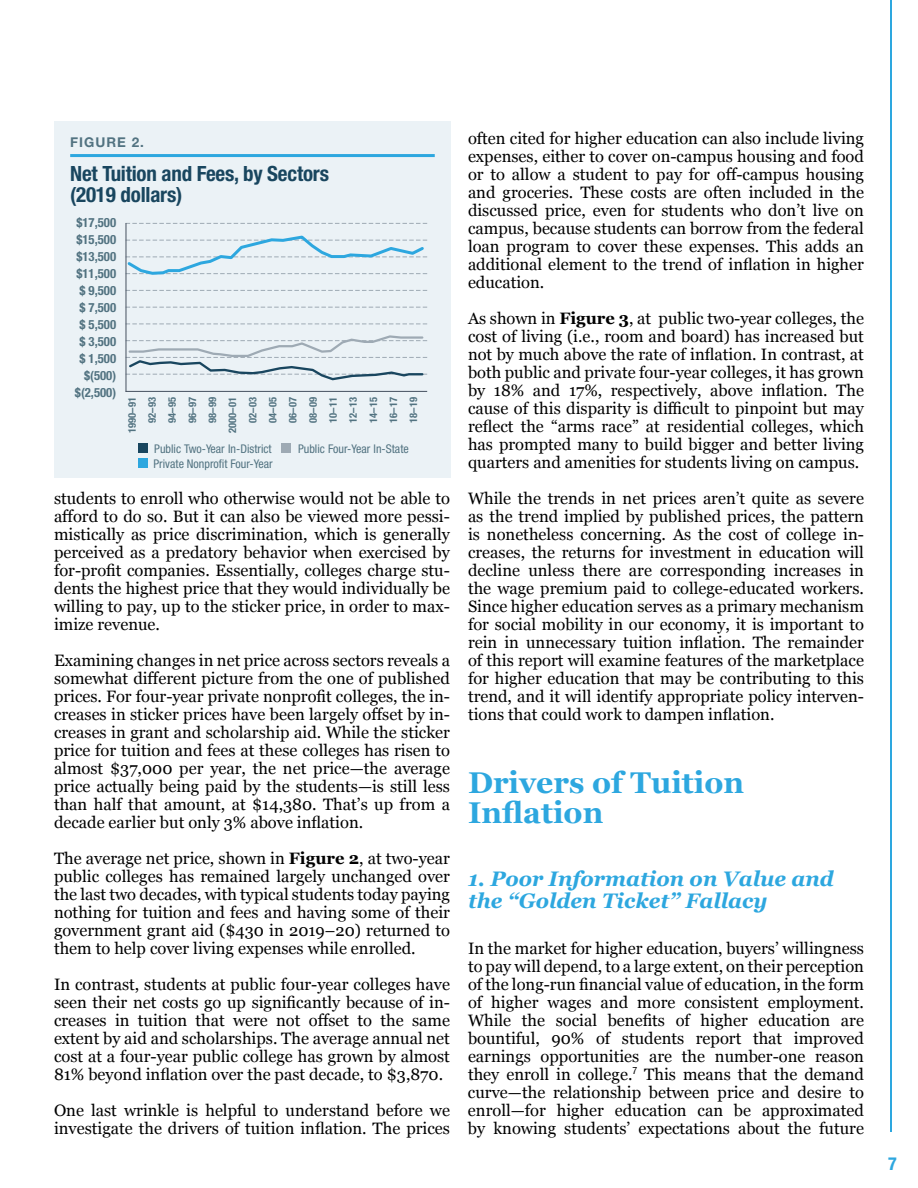
<style>
.page{position:relative;width:918px;height:1188px;background:#fff}
.page>*{position:absolute;margin:0;border:0;box-sizing:border-box;transform-origin:0 0}
.t1{font:700 30px/30px "Georgia";color:#2da7df}
.t2{font:italic 700 21px/22.5px "Georgia";color:#2da7df}
.t3{font:700 condensed 21px/21px "Helvetica Neue LT Pro";letter-spacing:-.01em;color:#19465f}
.t4{font:700 condensed 18px "Helvetica Neue LT Pro";color:#2da7df}
.t5{font:16.5px/18px "Georgia";color:#000;text-align:justify}
.t6{font:700 13.5px "Helvetica Neue LT Pro";letter-spacing:.075em;color:#527381}
.t7{font:700 condensed 12.75px/17px "Helvetica Neue LT Pro";color:#527381;text-align:right}
.t8{font:condensed 12px "Helvetica Neue LT Pro";color:#527381}
.t9{font:700 condensed 10.5px/20.1px "Helvetica Neue LT Pro";color:#527381;text-align:right}
.s1{font-weight:700}
</style>
<div class="page">
<hr style="left:890px;top:0;width:2px;height:1132px;background:#2da7df">
<div style="left:54px;top:122px;width:397px;height:356px;background:#ebf2f6"></div>
<hr style="left:70px;top:154px;width:365px;height:3px;background:#2da7df">
<svg style="left:127px;top:307px;width:300px;height:1px"></svg>
<svg style="left:127px;top:290px;width:300px;height:1px"></svg>
<svg style="left:127px;top:324px;width:300px;height:1px"></svg>
<svg style="left:127px;top:223px;width:300px;height:1px"></svg>
<div style="left:138px;top:443px;width:10px;height:10px;background:#19465f"></div>
<div style="left:282px;top:443px;width:9px;height:10px;background:#9eaab4"></div>
<div style="left:138px;top:458px;width:10px;height:10px;background:#2da7df"></div>
<hr style="left:126px;top:391px;width:301px;height:1px;background:#45505f">
<hr style="left:126px;top:223px;width:1px;height:169px;background:#45505f">
<svg style="left:125px;top:234px;width:302px;height:42px"></svg>
<svg style="left:126px;top:334px;width:301px;height:48px"></svg>
<p class="t6" style="left:70px;top:134px;width:75px">FIGURE 2.</p>
<p class="t3" style="left:70px;top:163px;width:260px">Net Tuition and Fees, by Sectors (2019 dollars)</p>
<p class="t7" style="left:75px;top:214px;width:43px">$17,500 $15,500 $13,500 $11,500 $ 9,500 $ 7,500 $ 5,500 $ 3,500 $ 1,500 $(500) $(2,500)</p>
<p class="t9" style="left:122px;top:433px;width:37px;rotate:-90deg">1990–91<br>92–93<br>94–95<br>96–97<br>98–99<br>2000–01<br>02–03<br>04–05<br>06–07<br>08–09<br>10–11<br>12–13<br>14–15<br>16–17<br>18–19</p>
<p class="t8" style="left:154px;top:441px;width:119px">Public Two-Year In-District</p>
<p class="t8" style="left:298px;top:441px;width:112px">Public Four-Year In-State</p>
<p class="t8" style="left:154px;top:456px;width:121px">Private Nonprofit Four-Year</p>
<p class="t5" style="left:54px;top:489px;width:398px">students to enroll who otherwise would not be able to afford to do so. But it can also be viewed more pessi&shy;mistically as price discrimination, which is generally perceived as a predatory behavior when exercised by for-profit companies. Essentially, colleges charge stu&shy;dents the highest price that they would individually be willing to pay, up to the sticker price, in order to max&shy;imize revenue.</p>
<p class="t5" style="left:54px;top:651px;width:398px">Examining changes in net price across sectors reveals a somewhat different picture from the one of published prices. For four-year private nonprofit colleges, the in&shy;creases in sticker prices have been largely offset by in&shy;creases in grant and scholarship aid. While the sticker price for tuition and fees at these colleges has risen to almost $37,000 per year, the net price—the average price actually being paid by the students—is still less than half that amount, at $14,380. That’s up from a decade earlier but only 3% above inflation.</p>
<p class="t5" style="left:54px;top:849px;width:398px">The average net price, shown in <span class="s1">Figure 2</span>, at two-year public colleges has remained largely unchanged over the last two decades, with typical students today paying nothing for tuition and fees and having some of their government grant aid ($430 in 2019–20) returned to them to help cover living expenses while enrolled.</p>
<p class="t5" style="left:54px;top:975px;width:398px">In contrast, students at public four-year colleges have seen their net costs go up significantly because of in&shy;creases in tuition that were not offset to the same extent by aid and scholarships. The average annual net cost at a four-year public college has grown by almost 81% beyond inflation over the past decade, to $3,870.</p>
<p class="t5" style="left:54px;top:1101px;width:397px">One last wrinkle is helpful to understand before we investigate the drivers of tuition inflation. The prices</p>
<p class="t5" style="left:468px;top:129px;width:398px">often cited for higher education can also include living expenses, either to cover on-campus housing and food or to allow a student to pay for off-campus housing and groceries. These costs are often included in the discussed price, even for students who don’t live on campus, because students can borrow from the federal loan program to cover these expenses. This adds an additional element to the trend of inflation in higher education.</p>
<p class="t5" style="left:468px;top:309px;width:398px">As shown in <span class="s1">Figure 3</span>, at public two-year colleges, the cost of living (i.e., room and board) has increased but not by much above the rate of inflation. In contrast, at both public and private four-year colleges, it has grown by 18% and 17%, respectively, above inflation. The cause of this disparity is difficult to pinpoint but may reflect the “arms race” at residential colleges, which has prompted many to build bigger and better living quarters and amenities for students living on campus.</p>
<p class="t5" style="left:468px;top:489px;width:398px">While the trends in net prices aren’t quite as severe as the trend implied by published prices, the pattern is nonetheless concerning. As the cost of college in&shy;creases, the returns for investment in education will decline unless there are corresponding increases in the wage premium paid to college-educated workers.<br>Since higher education serves as a primary mechanism for social mobility in our economy, it is important to rein in unnecessary tuition inflation. The remainder of this report will examine features of the marketplace for higher education that may be contributing to this trend, and it will identify appropriate policy interven&shy;tions that could work to dampen inflation.</p>
<h1 class="t1" style="left:468px;top:766px;width:278px">Drivers of Tuition<br>Inflation</h1>
<p class="t2" style="left:468px;top:866px;width:367px">1. Poor Information on Value and the “Golden Ticket” Fallacy</p>
<p class="t5" style="left:468px;top:939px;width:398px">In the market for higher education, buyers’ willingness to pay will depend, to a large extent, on their perception of the long-run financial value of education, in the form of higher wages and more consistent employment.<br>While the social benefits of higher education are bountiful, 90% of students report that improved earnings opportunities are the number-one reason they enroll in college.<sup>7</sup> This means that the demand curve—the relationship between price and desire to enroll—for higher education can be approximated by knowing students’ expectations about the future</p>
<p class="t4" style="left:888px;top:1153px;width:10px">7</p>
</div>
